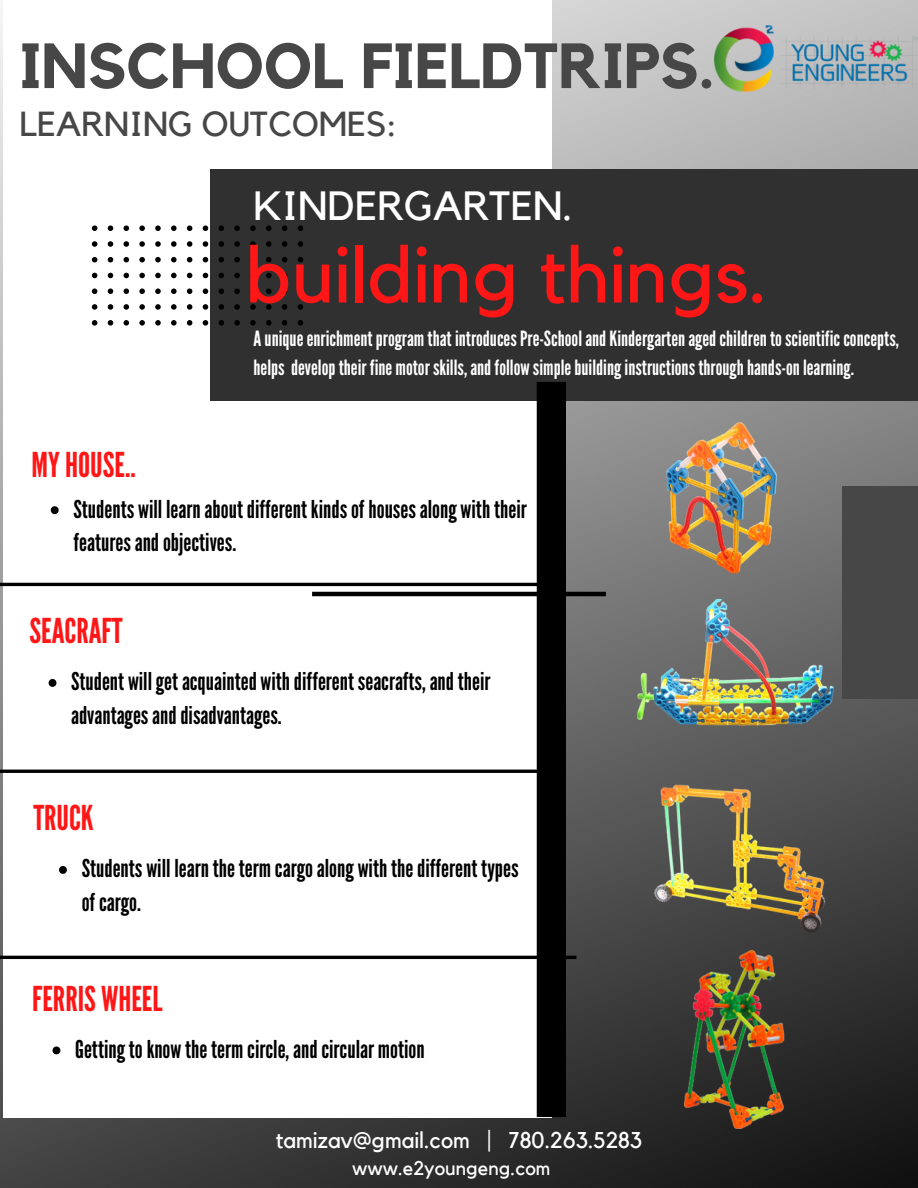
<style>
.page{position:relative;width:918px;height:1188px;background:#fff}
.page>*{position:absolute;margin:0;border:0;box-sizing:border-box;transform-origin:0 0}
.t1{font:79.05px "Kollektif";color:#ff1616}
.t2{font:700 63px "Kollektif";color:#474747}
.t3{font:40.65px "Kollektif";color:#fff}
.t4{font:34.65px "Kollektif";color:#474747}
.t5{font:34.2px "League Gothic";color:#ff1616}
.t6{font:24.6px/33.8px "League Gothic";color:#000}
.t7{font:24.45px/33.8px "League Gothic";color:#000}
.t8{font:22.8px "Kollektif";color:#fff}
.t9{font:21px/29.2px "League Gothic";color:#fff}
.t10{font:19.8px "Kollektif";color:#fff}
</style>
<div class="page">
<img style="left:0;top:0;width:918px;height:1188px">
<div style="left:3px;top:0;width:548px;height:1117px;background:#fff"></div>
<div style="left:210px;top:169px;width:708px;height:232px;background:#303030"></div>
<div style="left:843px;top:487px;width:75px;height:212px;background:#474747"></div>
<svg style="left:92px;top:225px;width:5px;height:6px"></svg>
<svg style="left:108px;top:225px;width:5px;height:6px"></svg>
<svg style="left:124px;top:225px;width:5px;height:6px"></svg>
<svg style="left:139px;top:225px;width:6px;height:6px"></svg>
<svg style="left:155px;top:225px;width:6px;height:6px"></svg>
<svg style="left:171px;top:225px;width:6px;height:6px"></svg>
<svg style="left:187px;top:225px;width:5px;height:6px"></svg>
<svg style="left:92px;top:241px;width:5px;height:6px"></svg>
<svg style="left:108px;top:241px;width:5px;height:6px"></svg>
<svg style="left:124px;top:241px;width:5px;height:6px"></svg>
<svg style="left:139px;top:241px;width:6px;height:6px"></svg>
<svg style="left:155px;top:241px;width:6px;height:6px"></svg>
<svg style="left:171px;top:241px;width:6px;height:6px"></svg>
<svg style="left:187px;top:241px;width:5px;height:6px"></svg>
<svg style="left:92px;top:257px;width:5px;height:5px"></svg>
<svg style="left:108px;top:257px;width:5px;height:5px"></svg>
<svg style="left:124px;top:257px;width:5px;height:5px"></svg>
<svg style="left:139px;top:257px;width:6px;height:5px"></svg>
<svg style="left:155px;top:257px;width:6px;height:5px"></svg>
<svg style="left:171px;top:257px;width:6px;height:5px"></svg>
<svg style="left:187px;top:257px;width:5px;height:5px"></svg>
<svg style="left:92px;top:273px;width:5px;height:5px"></svg>
<svg style="left:108px;top:273px;width:5px;height:5px"></svg>
<svg style="left:124px;top:273px;width:5px;height:5px"></svg>
<svg style="left:139px;top:273px;width:6px;height:5px"></svg>
<svg style="left:155px;top:273px;width:6px;height:5px"></svg>
<svg style="left:171px;top:273px;width:6px;height:5px"></svg>
<svg style="left:187px;top:273px;width:5px;height:5px"></svg>
<svg style="left:92px;top:288px;width:5px;height:6px"></svg>
<svg style="left:108px;top:288px;width:5px;height:6px"></svg>
<svg style="left:124px;top:288px;width:5px;height:6px"></svg>
<svg style="left:139px;top:288px;width:6px;height:6px"></svg>
<svg style="left:155px;top:288px;width:6px;height:6px"></svg>
<svg style="left:171px;top:288px;width:6px;height:6px"></svg>
<svg style="left:187px;top:288px;width:5px;height:6px"></svg>
<svg style="left:92px;top:304px;width:5px;height:6px"></svg>
<svg style="left:108px;top:304px;width:5px;height:6px"></svg>
<svg style="left:124px;top:304px;width:5px;height:6px"></svg>
<svg style="left:139px;top:304px;width:6px;height:6px"></svg>
<svg style="left:155px;top:304px;width:6px;height:6px"></svg>
<svg style="left:171px;top:304px;width:6px;height:6px"></svg>
<svg style="left:187px;top:304px;width:5px;height:6px"></svg>
<svg style="left:92px;top:320px;width:5px;height:6px"></svg>
<svg style="left:108px;top:320px;width:5px;height:6px"></svg>
<svg style="left:124px;top:320px;width:5px;height:6px"></svg>
<svg style="left:139px;top:320px;width:6px;height:6px"></svg>
<svg style="left:155px;top:320px;width:6px;height:6px"></svg>
<svg style="left:171px;top:320px;width:6px;height:6px"></svg>
<svg style="left:187px;top:320px;width:5px;height:6px"></svg>
<svg style="left:203px;top:225px;width:5px;height:6px"></svg>
<svg style="left:219px;top:225px;width:5px;height:6px"></svg>
<svg style="left:234px;top:225px;width:6px;height:6px"></svg>
<svg style="left:250px;top:225px;width:6px;height:6px"></svg>
<svg style="left:266px;top:225px;width:6px;height:6px"></svg>
<svg style="left:282px;top:225px;width:5px;height:6px"></svg>
<svg style="left:298px;top:225px;width:5px;height:6px"></svg>
<svg style="left:203px;top:241px;width:5px;height:6px"></svg>
<svg style="left:219px;top:241px;width:5px;height:6px"></svg>
<svg style="left:234px;top:241px;width:6px;height:6px"></svg>
<svg style="left:250px;top:241px;width:6px;height:6px"></svg>
<svg style="left:266px;top:241px;width:6px;height:6px"></svg>
<svg style="left:282px;top:241px;width:5px;height:6px"></svg>
<svg style="left:298px;top:241px;width:5px;height:6px"></svg>
<svg style="left:203px;top:257px;width:5px;height:5px"></svg>
<svg style="left:219px;top:257px;width:5px;height:5px"></svg>
<svg style="left:234px;top:257px;width:6px;height:5px"></svg>
<svg style="left:250px;top:257px;width:6px;height:5px"></svg>
<svg style="left:266px;top:257px;width:6px;height:5px"></svg>
<svg style="left:282px;top:257px;width:5px;height:5px"></svg>
<svg style="left:298px;top:257px;width:5px;height:5px"></svg>
<svg style="left:203px;top:273px;width:5px;height:5px"></svg>
<svg style="left:219px;top:273px;width:5px;height:5px"></svg>
<svg style="left:234px;top:273px;width:6px;height:5px"></svg>
<svg style="left:250px;top:273px;width:6px;height:5px"></svg>
<svg style="left:266px;top:273px;width:6px;height:5px"></svg>
<svg style="left:282px;top:273px;width:5px;height:5px"></svg>
<svg style="left:298px;top:273px;width:5px;height:5px"></svg>
<svg style="left:203px;top:288px;width:5px;height:6px"></svg>
<svg style="left:219px;top:288px;width:5px;height:6px"></svg>
<svg style="left:234px;top:288px;width:6px;height:6px"></svg>
<svg style="left:250px;top:288px;width:6px;height:6px"></svg>
<svg style="left:266px;top:288px;width:6px;height:6px"></svg>
<svg style="left:282px;top:288px;width:5px;height:6px"></svg>
<svg style="left:298px;top:288px;width:5px;height:6px"></svg>
<svg style="left:203px;top:304px;width:5px;height:6px"></svg>
<svg style="left:219px;top:304px;width:5px;height:6px"></svg>
<svg style="left:234px;top:304px;width:6px;height:6px"></svg>
<svg style="left:250px;top:304px;width:6px;height:6px"></svg>
<svg style="left:266px;top:304px;width:6px;height:6px"></svg>
<svg style="left:282px;top:304px;width:5px;height:6px"></svg>
<svg style="left:298px;top:304px;width:5px;height:6px"></svg>
<svg style="left:203px;top:320px;width:5px;height:6px"></svg>
<svg style="left:219px;top:320px;width:5px;height:6px"></svg>
<svg style="left:234px;top:320px;width:6px;height:6px"></svg>
<svg style="left:250px;top:320px;width:6px;height:6px"></svg>
<svg style="left:266px;top:320px;width:6px;height:6px"></svg>
<svg style="left:282px;top:320px;width:5px;height:6px"></svg>
<svg style="left:298px;top:320px;width:5px;height:6px"></svg>
<img style="left:714px;top:26px;width:204px;height:66px">
<svg style="left:49px;top:679px;width:7px;height:8px"></svg>
<hr style="left:0;top:583px;width:558px;height:3px;background:#000">
<div style="left:537px;top:382px;width:29px;height:735px;background:#000"></div>
<hr style="left:0;top:770px;width:558px;height:3px;background:#000">
<hr style="left:0;top:956px;width:576px;height:3px;background:#000">
<img style="left:684px;top:956px;width:103px;height:172px">
<img style="left:603px;top:782px;width:257px;height:174px">
<img style="left:635px;top:401px;width:159px;height:199px">
<img style="left:603px;top:600px;width:265px;height:165px">
<svg style="left:59px;top:866px;width:8px;height:8px"></svg>
<svg style="left:53px;top:1046px;width:7px;height:8px"></svg>
<svg style="left:51px;top:506px;width:8px;height:8px"></svg>
<hr style="left:312px;top:592px;width:294px;height:4px;background:#000">
<h3 class="t2" style="left:19px;top:37px;width:696px">INSCHOOL FIELDTRIPS.</h3>
<h2 class="t4" style="left:19px;top:108px;width:379px">LEARNING OUTCOMES:</h2>
<p class="t3" style="left:254px;top:187px;width:320px">KINDERGARTEN.</p>
<p class="t1" style="left:246px;top:239px;width:524px">building things.</p>
<p class="t5" style="left:32px;top:445px;width:106px">MY HOUSE..</p>
<p class="t9" style="left:254px;top:324px;width:647px">A unique enrichment program that introduces Pre-School and Kindergarten aged children to scientific concepts, helps develop their fine motor skills, and follow simple building instructions through hands-on learning.</p>
<p class="t6" style="left:73px;top:492px;width:455px">Students will learn about different kinds of houses along with their features and objectives.</p>
<h4 class="t5" style="left:29px;top:611px;width:95px">SEACRAFT</h4>
<p class="t7" style="left:71px;top:665px;width:421px">Student will get acquainted with different seacrafts, and their advantages and disadvantages.</p>
<p class="t5" style="left:33px;top:798px;width:62px">TRUCK</p>
<p class="t6" style="left:82px;top:852px;width:439px">Students will learn the term cargo along with the different types of cargo.</p>
<p class="t5" style="left:32px;top:979px;width:132px">FERRIS WHEEL</p>
<h1 class="t6" style="left:75px;top:1033px;width:351px">Getting to know the term circle, and circular motion</h1>
<p class="t8" style="left:276px;top:1129px;width:368px">tamizav@gmail.com | 780.263.5283</p>
<p class="t10" style="left:352px;top:1159px;width:200px">www.e2youngeng.com</p>
</div>
